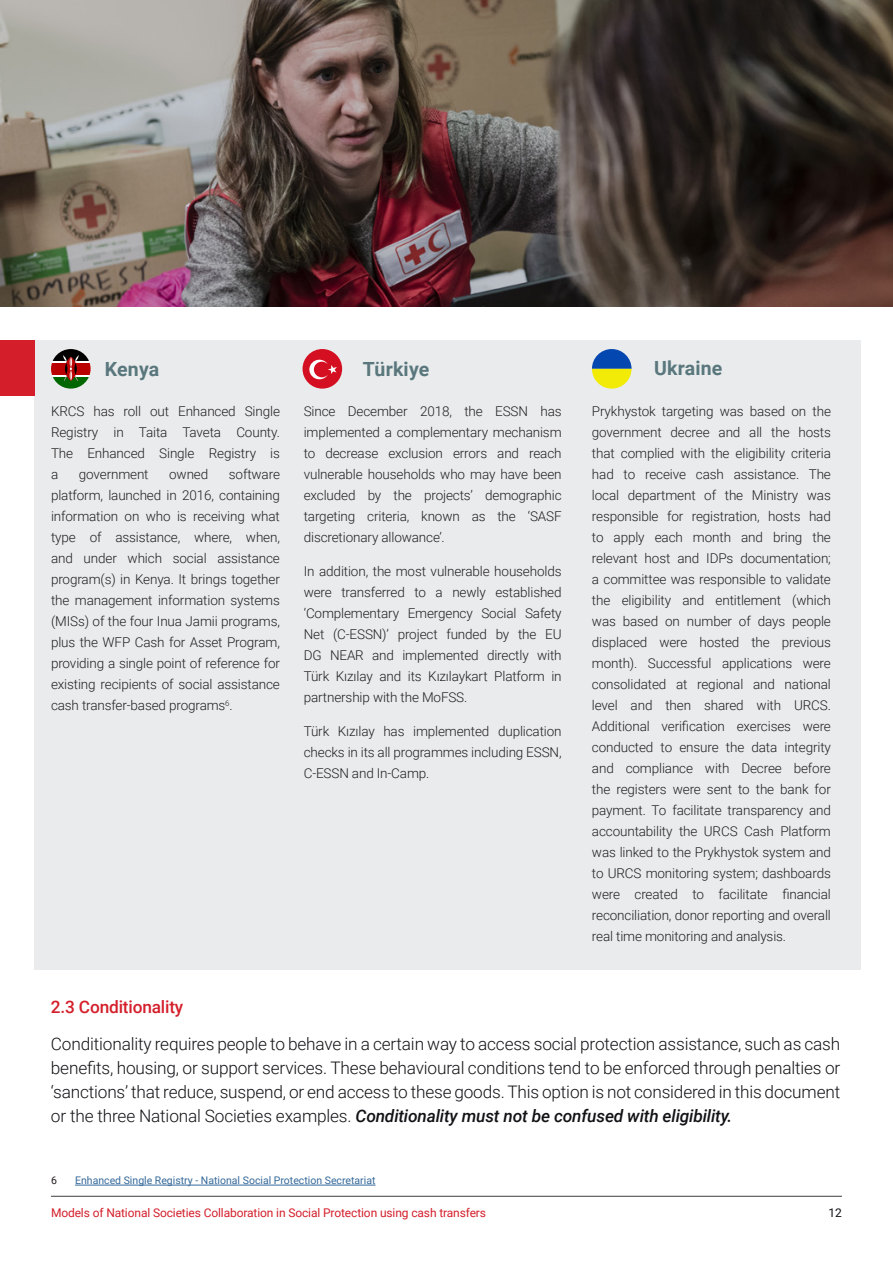
<style>
.page{position:relative;width:893px;height:1263px;background:#fff}
.page>*{position:absolute;margin:0;border:0;box-sizing:border-box;transform-origin:0 0}
.Header_-_shadow_black{font:700 19.5px "Roboto";letter-spacing:.01em;color:#59777d}
.Body_copy_-_Shadow_black{font:300 17.25px/24px "Roboto";letter-spacing:-.01em;color:#121216;text-align:justify}
.Body_copy_-_Shadow_black-2{font:500 17.25px "Roboto";letter-spacing:-.01em;color:#d41f2b}
.Body_copy_-_Shadow_black-3{font:300 13.5px/21px "Roboto";letter-spacing:-.01em;color:#231f20;text-align:justify}
.t1{font:12px "Roboto";letter-spacing:-.01em;color:#d41f2b}
.t2{font:12px "Roboto";color:#121216}
.t3{font:10.5px "Roboto";color:#35699a}
.t4{font:10.5px "Roboto";color:#231f20}
.s1{font-weight:500;font-style:italic}
</style>
<div class="page">
<hr style="left:51px;top:1196px;width:791px;height:1px;background:#3c3b40">
<div style="left:35px;top:340px;width:826px;height:629px;background:#e9ebec"></div>
<div style="left:303px;top:349px;width:39px;height:40px;background:#d40f21;border-radius:50%"></div>
<svg style="left:309px;top:360px;width:28px;height:19px"></svg>
<svg style="left:592px;top:349px;width:39px;height:40px"></svg>
<div style="left:51px;top:349px;width:40px;height:40px;background:#fff;border-radius:20px"></div>
<svg style="left:52px;top:349px;width:37px;height:12px"></svg>
<div style="left:51px;top:363px;width:40px;height:12px;background:#ba0000"></div>
<svg style="left:53px;top:377px;width:36px;height:12px"></svg>
<svg style="left:63px;top:355px;width:16px;height:26px"></svg>
<div style="left:0;top:340px;width:35px;height:56px;background:#d41f2b"></div>
<img style="left:0;top:0;width:893px;height:306px">
<hr style="left:75px;top:1185px;width:300px;height:1px;background:#35699a">
<p class="Header_-_shadow_black" style="left:105px;top:356px;width:56px">Kenya</p>
<p class="Header_-_shadow_black" style="left:363px;top:356px;width:68px">Türkiye</p>
<p class="Header_-_shadow_black" style="left:654px;top:354px;width:70px">Ukraine</p>
<p class="Body_copy_-_Shadow_black-3" style="left:51px;top:401px;width:230px">KRCS has roll out Enhanced Single Registry in Taita Taveta County.<br>The Enhanced Single Registry is a</p>
<p class="Body_copy_-_Shadow_black-3" style="left:51px;top:464px;width:230px;text-indent:178px">software platform, launched in 2016, containing information on who is receiving what type of assistance, where, when, and under which social assistance program(s) in Kenya. It brings together the management information systems (MISs) of the four Inua Jamii programs, plus the WFP Cash for Asset Program, providing a single point of reference for existing recipients of social assistance cash transfer-based programs<sup>6</sup>.</p>
<p class="Body_copy_-_Shadow_black-3" style="left:79px;top:464px;width:71px">government</p>
<p class="Body_copy_-_Shadow_black-3" style="left:169px;top:464px;width:41px">owned</p>
<p class="Body_copy_-_Shadow_black-3" style="left:304px;top:401px;width:259px">Since December 2018, the ESSN has implemented a complementary mechanism to decrease exclusion errors and reach vulnerable households who may have been excluded by the projects’ demographic targeting criteria, known as the ‘SASF discretionary allowance’.</p>
<p class="Body_copy_-_Shadow_black-3" style="left:304px;top:560px;width:259px">In addition, the most vulnerable households were transferred to a newly established ‘Complementary Emergency Social Safety Net (C-ESSN)’ project funded by the EU DG NEAR and implemented directly with Türk Kızılay and its Kızılaykart Platform in partnership with the MoFSS.</p>
<p class="Body_copy_-_Shadow_black-3" style="left:304px;top:720px;width:259px">Türk Kızılay has implemented duplication checks in its all programmes including ESSN, C-ESSN and In-Camp.</p>
<p class="Body_copy_-_Shadow_black-3" style="left:592px;top:401px;width:241px">Prykhystok targeting was based on the government decree and all the hosts that complied with the eligibility criteria had to receive cash assistance. The local department of the Ministry was responsible for registration, hosts had to apply each month and bring the relevant host and IDPs documentation; a committee was responsible to validate the eligibility and entitlement (which was based on number of days people displaced were hosted the previous month). Successful applications were consolidated at regional and national level and then shared with URCS.<br>Additional verification exercises were conducted to ensure the data integrity and compliance with Decree before the registers were sent to the bank for payment. To facilitate transparency and accountability the URCS Cash Platform was linked to the Prykhystok system and to URCS monitoring system; dashboards were created to facilitate financial reconciliation, donor reporting and overall real time monitoring and analysis.</p>
<p class="Body_copy_-_Shadow_black-2" style="left:51px;top:995px;width:134px">2.3 Conditionality</p>
<p class="Body_copy_-_Shadow_black" style="left:51px;top:1031px;width:791px">Conditionality requires people to behave in a certain way to access social protection assistance, such as cash benefits, housing, or support services. These behavioural conditions tend to be enforced through penalties or ‘sanctions’ that reduce, suspend, or end access to these goods. This option is not considered in this document or the three National Societies examples. <span class="s1">Conditionality must not be confused with eligibility.</span></p>
<p class="t4" style="left:51px;top:1173px;width:7px">6</p>
<p class="t3" style="left:75px;top:1173px;width:302px">Enhanced Single Registry - National Social Protection Secretariat</p>
<p class="t1" style="left:51px;top:1204px;width:437px">Models of National Societies Collaboration in Social Protection using cash transfers</p>
<p class="t2" style="left:829px;top:1204px;width:15px">12</p>
</div>
